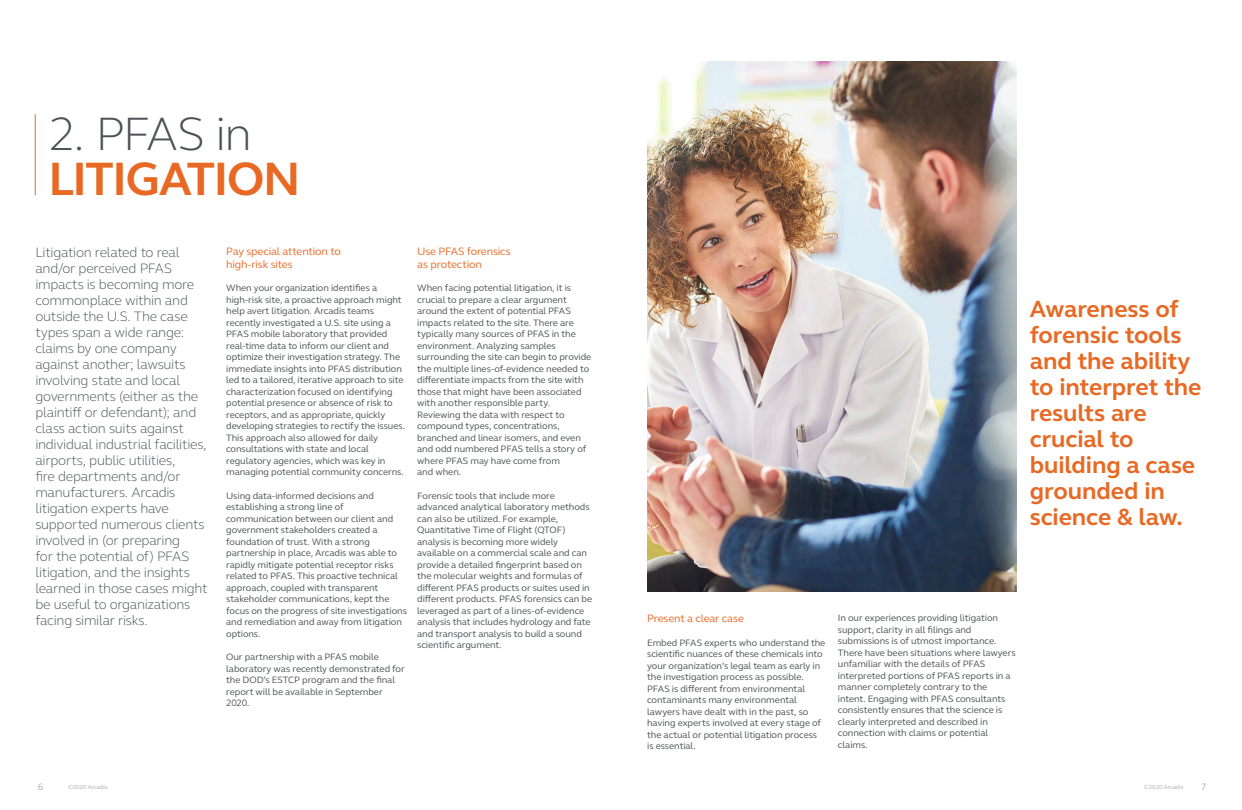
<style>
.page{position:relative;width:1242px;height:810px;background:#fff}
.page>*{position:absolute;margin:0;border:0;box-sizing:border-box;transform-origin:0 0}
.t1{font:700 48px "FS Elliot Pro";letter-spacing:-.035em;color:#e86924}
.t2{font:300 48px "FS Elliot Pro";letter-spacing:-.04em;color:#4d5156}
.t3{font:700 24px/26px "FS Elliot Pro";letter-spacing:-.005em;color:#e86924}
.t4{font:300 14px/16px "FS Elliot Pro";letter-spacing:-.02em;color:#4d5156}
.t5{font:11px/13px "FS Elliot Pro";letter-spacing:-.015em;color:#e86924}
.t6{font:9.5px/11.5px "FS Elliot Pro";letter-spacing:-.005em;color:#4d5156}
.t7{font:9.5px "FS Elliot Pro";color:#aaabab}
.t8{font:6px "FS Elliot Pro";letter-spacing:-.01em;color:#aaabab}
</style>
<div class="page">
<img style="left:647px;top:62px;width:370px;height:530px">
<hr style="left:35px;top:114px;width:1px;height:81px;background:#e86924">
<h1 class="t2" style="left:49px;top:102px;width:205px">2. PFAS in</h1>
<h1 class="t1" style="left:49px;top:147px;width:253px">LITIGATION</h1>
<p class="t4" style="left:35px;top:244px;width:174px">Litigation related to real and/or perceived PFAS impacts is becoming more commonplace within and outside the U.S. The case types span a wide range: claims by one company against another; lawsuits involving state and local governments (either as the plaintiff or defendant); and class action suits against individual industrial facilities, airports, public utilities,<br>fire departments and/or manufacturers. Arcadis litigation experts have supported numerous clients involved in (or preparing<br>for the potential of) PFAS litigation, and the insights learned in those cases might be useful to organizations facing similar risks.</p>
<p class="t5" style="left:226px;top:244px;width:116px">Pay special attention to high-risk sites</p>
<p class="t6" style="left:226px;top:282px;width:180px">When your organization identifies a high-risk site, a proactive approach might help avert litigation. Arcadis teams recently investigated a U.S. site using a PFAS mobile laboratory that provided real-time data to inform our client and optimize their investigation strategy. The immediate insights into PFAS distribution led to a tailored, iterative approach to site characterization focused on identifying potential presence or absence of risk to receptors, and as appropriate, quickly developing strategies to rectify the issues.<br>This approach also allowed for daily consultations with state and local regulatory agencies, which was key in managing potential community concerns.</p>
<p class="t6" style="left:226px;top:490px;width:182px">Using data-informed decisions and establishing a strong line of communication between our client and government stakeholders created a foundation of trust. With a strong partnership in place, Arcadis was able to rapidly mitigate potential receptor risks related to PFAS. This proactive technical approach, coupled with transparent stakeholder communications, kept the focus on the progress of site investigations and remediation and away from litigation options.</p>
<p class="t6" style="left:226px;top:651px;width:180px">Our partnership with a PFAS mobile laboratory was recently demonstrated for the DOD’s ESTCP program and the final report will be available in September<br>2020.</p>
<p class="t5" style="left:417px;top:244px;width:95px">Use PFAS forensics as protection</p>
<p class="t6" style="left:417px;top:282px;width:176px">When facing potential litigation, it is crucial to prepare a clear argument around the extent of potential PFAS impacts related to the site. There are typically many sources of PFAS in the environment. Analyzing samples surrounding the site can begin to provide the multiple lines-of-evidence needed to differentiate impacts from the site with those that might have been associated with another responsible party.<br>Reviewing the data with respect to compound types, concentrations, branched and linear isomers, and even and odd numbered PFAS tells a story of where PFAS may have come from<br>and when.</p>
<p class="t6" style="left:417px;top:490px;width:177px">Forensic tools that include more advanced analytical laboratory methods can also be utilized. For example, Quantitative Time of Flight (QTOF) analysis is becoming more widely available on a commercial scale and can provide a detailed fingerprint based on the molecular weights and formulas of different PFAS products or suites used in different products. PFAS forensics can be leveraged as part of a lines-of-evidence analysis that includes hydrology and fate and transport analysis to build a sound scientific argument.</p>
<h2 class="t3" style="left:1030px;top:296px;width:173px">Awareness of forensic tools and the ability to interpret the results are crucial to building a case grounded in science &amp; law.</h2>
<p class="t5" style="left:647px;top:612px;width:98px">Present a clear case</p>
<p class="t6" style="left:647px;top:637px;width:180px">Embed PFAS experts who understand the scientific nuances of these chemicals into your organization’s legal team as early in the investigation process as possible.<br>PFAS is different from environmental contaminants many environmental lawyers have dealt with in the past, so having experts involved at every stage of the actual or potential litigation process is essential.</p>
<p class="t6" style="left:838px;top:612px;width:179px">In our experiences providing litigation support, clarity in all filings and submissions is of utmost importance.<br>There have been situations where lawyers unfamiliar with the details of PFAS interpreted portions of PFAS reports in a manner completely contrary to the intent. Engaging with PFAS consultants consistently ensures that the science is clearly interpreted and described in connection with claims or potential claims.</p>
<p class="t7" style="left:38px;top:780px;width:7px">6</p>
<p class="t8" style="left:68px;top:782px;width:41px">©2020 Arcadis</p>
<p class="t8" style="left:1144px;top:782px;width:41px">©2020 Arcadis</p>
<p class="t7" style="left:1201px;top:780px;width:7px">7</p>
</div>
